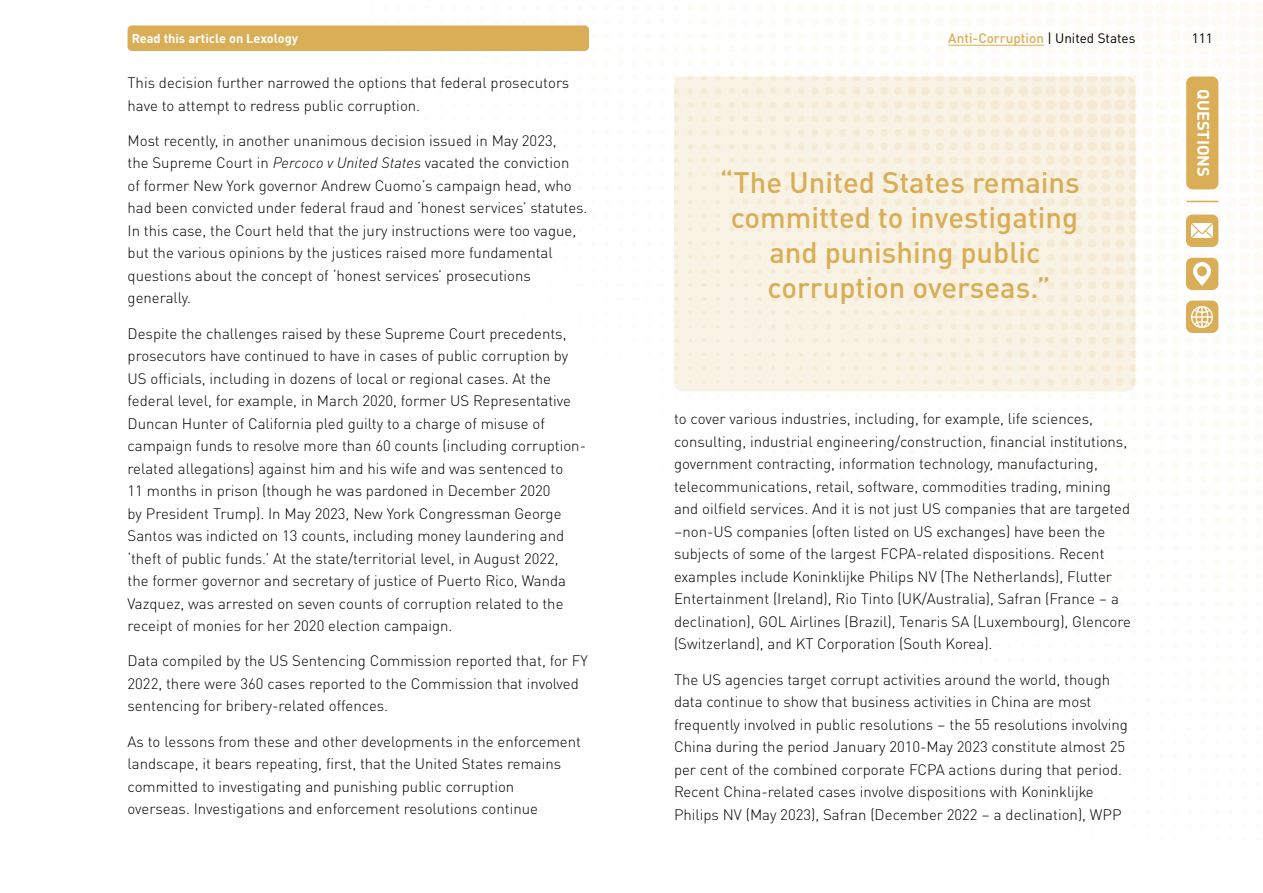
<style>
.page{position:relative;width:1263px;height:893px;background:#fff}
.page>*{position:absolute;margin:0;border:0;box-sizing:border-box;transform-origin:0 0}
.t1{font:500 29.25px "DIN Pro";color:#d9ae56}
.t2{font:700 16.5px "DIN Pro";color:#fff}
.t3{font:300 15px/22.5px "DIN Pro";color:#000}
.t4{font:500 13.5px "DIN Pro";color:#d9ae56}
.t5{font:13.5px "DIN Pro";color:#000}
.t6{font:700 12.75px "DIN Pro";color:#fff}
.s1{font-weight:400;color:#000}
.s2{font-style:italic}
</style>
<div class="page">
<div style="left:1186px;top:215px;width:32px;height:32px;background:#d9ae56;border-radius:6px"></div>
<img style="left:1191px;top:224px;width:22px;height:14px">
<div style="left:1186px;top:258px;width:32px;height:32px;background:#d9ae56;border-radius:6px"></div>
<img style="left:1194px;top:263px;width:17px;height:22px">
<div style="left:1186px;top:301px;width:32px;height:32px;background:#d9ae56;border-radius:6px"></div>
<img style="left:1191px;top:306px;width:22px;height:21px">
<div style="left:1186px;top:77px;width:32px;height:112px;background:#d9ae56;border-radius:6px"></div>
<hr style="left:1186px;top:201px;width:32px;height:1px;background:#d9ae56">
<div style="left:128px;top:25px;width:461px;height:26px;background:#d9ae56;border-radius:4px"></div>
<hr style="left:948px;top:45px;width:96px;height:1px;background:#d9ae56">
<div style="left:674px;top:77px;width:461px;height:315px;background:linear-gradient(to right,#f9f2e5,#f8f0e0);border-radius:9px"></div>
<p class="t6" style="left:132px;top:29px;width:168px">Read this article on Lexology</p>
<p class="t4" style="left:948px;top:28px;width:189px">Anti-Corruption <span class="s1">| United States</span></p>
<p class="t5" style="left:1192px;top:28px;width:23px">111</p>
<p class="t3" style="left:128px;top:70px;width:443px">This decision further narrowed the options that federal prosecutors have to attempt to redress public corruption.</p>
<p class="t3" style="left:128px;top:128px;width:461px">Most recently, in another unanimous decision issued in May 2023,<br>the Supreme Court in <span class="s2">Percoco v United States</span> vacated the conviction<br>of former New York governor Andrew Cuomo’s campaign head, who had been convicted under federal fraud and ‘honest services’ statutes.<br>In this case, the Court held that the jury instructions were too vague, but the various opinions by the justices raised more fundamental questions about the concept of ‘honest services’ prosecutions generally.</p>
<p class="t3" style="left:128px;top:321px;width:460px">Despite the challenges raised by these Supreme Court precedents, prosecutors have continued to have in cases of public corruption by US officials, including in dozens of local or regional cases. At the federal level, for example, in March 2020, former US Representative Duncan Hunter of California pled guilty to a charge of misuse of campaign funds to resolve more than 60 counts (including corruption&shy;related allegations) against him and his wife and was sentenced to<br>11 months in prison (though he was pardoned in December 2020<br>by President Trump). In May 2023, New York Congressman George Santos was indicted on 13 counts, including money laundering and ‘theft of public funds.’ At the state/territorial level, in August 2022,<br>the former governor and secretary of justice of Puerto Rico, Wanda Vazquez, was arrested on seven counts of corruption related to the receipt of monies for her 2020 election campaign.</p>
<p class="t3" style="left:128px;top:649px;width:462px">Data compiled by the US Sentencing Commission reported that, for FY<br>2022, there were 360 cases reported to the Commission that involved sentencing for bribery-related offences.</p>
<p class="t3" style="left:128px;top:729px;width:455px">As to lessons from these and other developments in the enforcement landscape, it bears repeating, first, that the United States remains committed to investigating and punishing public corruption<br>overseas. Investigations and enforcement resolutions continue</p>
<p class="t2" style="left:1216px;top:89px;width:89px;rotate:90deg">QUESTIONS</p>
<h1 class="t1" style="left:720px;top:159px;width:361px">“The United States remains</h1>
<h1 class="t1" style="left:731px;top:194px;width:349px">committed to investigating</h1>
<h1 class="t1" style="left:769px;top:230px;width:273px">and punishing public</h1>
<h1 class="t1" style="left:767px;top:265px;width:285px">corruption overseas.”</h1>
<p class="t3" style="left:674px;top:407px;width:459px">to cover various industries, including, for example, life sciences, consulting, industrial engineering/construction, financial institutions, government contracting, information technology, manufacturing, telecommunications, retail, software, commodities trading, mining and oilfield services. And it is not just US companies that are targeted –non-US companies (often listed on US exchanges) have been the subjects of some of the largest FCPA-related dispositions. Recent examples include Koninklijke Philips NV (The Netherlands), Flutter Entertainment (Ireland), Rio Tinto (UK/Australia), Safran (France – a declination), GOL Airlines (Brazil), Tenaris SA (Luxembourg), Glencore (Switzerland), and KT Corporation (South Korea).</p>
<p class="t3" style="left:674px;top:667px;width:455px">The US agencies target corrupt activities around the world, though data continue to show that business activities in China are most frequently involved in public resolutions – the 55 resolutions involving China during the period January 2010-May 2023 constitute almost 25 per cent of the combined corporate FCPA actions during that period.<br>Recent China-related cases involve dispositions with Koninklijke Philips NV (May 2023), Safran (December 2022 – a declination), WPP</p>
</div>
